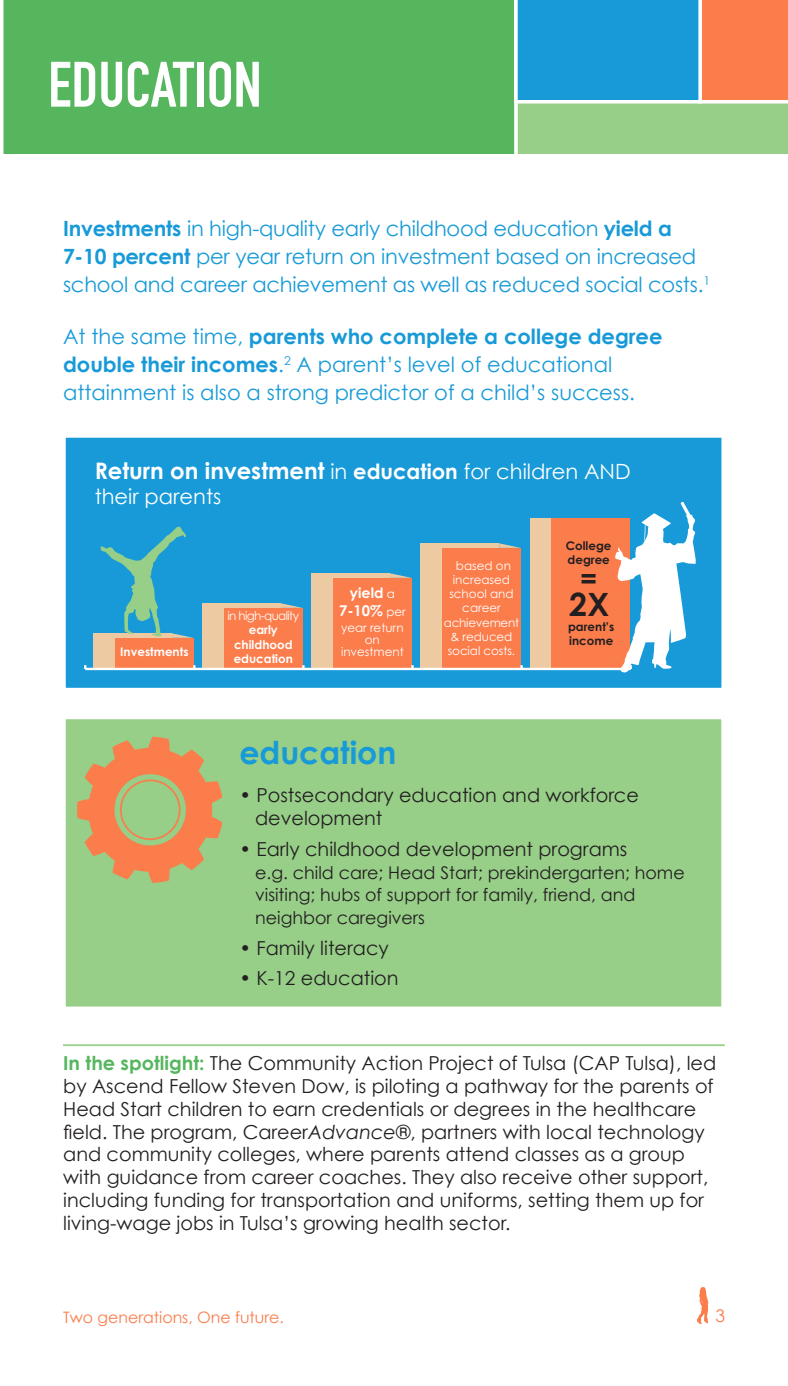
<style>
.page{position:relative;width:788px;height:1386px;background:#fff}
.page>*{position:absolute;margin:0;border:0;box-sizing:border-box;transform-origin:0 0}
.t1{font:63px "DIN Engschrift Std";color:#fff}
.t2{font:700 32.2px "Century Gothic";color:#231f20}
.intro_copy_-_12_16_b{font:700 31.5px "Century Gothic";color:#179ad7}
.t3{font:700 28.53px "Century Gothic";color:#231f20}
.t4{font:700 22.75px "Century Gothic";color:#fff}
.intro_copy_-_12_16_b-2{font:21px/28px "Century Gothic";letter-spacing:-.01em;color:#179ad7}
.t5{font:21px "Century Gothic";color:#fff}
.body_copy_-_11_13_bl{font:19.25px/22.8px "Century Gothic";color:#231f20}
.body_copy_-_11_13_bl-2{font:17.5px/22.8px "Century Gothic";color:#231f20}
.intro_copy_-_10_15_b{font:17.5px "Century Gothic";color:#fb7d4c}
.t6{font:15.75px "Century Gothic";color:#fb7d4c}
.t7{font:700 14.88px "Century Gothic";color:#fff}
.t8{font:700 14.35px "Century Gothic";color:#fff}
.t9{font:11.9px/14.3px "Century Gothic";color:#fff;text-align:center}
.t10{font:700 11.9px/14.3px "Century Gothic";color:#fff;text-align:center}
.t11{font:700 11.9px/14.3px "Century Gothic";color:#231f20}
.s1{font-weight:700}
.s2{font-weight:400;font-size:21px}
.s3{font-size:21px}
.s4{font-weight:400;font-size:11.9px}
.s5{font-weight:400}
.s6{font-weight:700;color:#56b65e}
.s7{font-style:italic}
</style>
<div class="page">
<div style="left:62px;top:716px;width:662px;height:294px;background:#97ce88;border:4px solid #fff"></div>
<div style="left:62px;top:434px;width:662px;height:257px;background:#179ad7;border:4px solid #fff"></div>
<div style="left:3px;top:0;width:511px;height:154px;background:#56b65e"></div>
<svg style="left:514px;top:0;width:274px;height:154px;background:#79a9a2"></svg>
<svg style="left:77px;top:737px;width:145px;height:146px"></svg>
<hr style="left:63px;top:1044px;width:661px;height:2px;background:#97ce88">
<svg style="left:697px;top:1287px;width:11px;height:37px"></svg>
<div style="left:93px;top:633px;width:79px;height:35px;background:#edcaa1"></div>
<div style="left:202px;top:603px;width:79px;height:65px;background:#edcaa1"></div>
<div style="left:311px;top:573px;width:79px;height:95px;background:#edcaa1"></div>
<div style="left:420px;top:543px;width:79px;height:125px;background:#edcaa1"></div>
<div style="left:529px;top:518px;width:79px;height:150px;background:#edcaa1"></div>
<svg style="left:281px;top:603px;width:21px;height:5px"></svg>
<div style="left:115px;top:638px;width:78px;height:30px;background:#fb7d4c"></div>
<div style="left:224px;top:608px;width:78px;height:60px;background:#fb7d4c"></div>
<div style="left:333px;top:578px;width:78px;height:90px;background:#fb7d4c"></div>
<div style="left:442px;top:548px;width:78px;height:120px;background:#fb7d4c"></div>
<div style="left:551px;top:518px;width:78px;height:150px;background:#fb7d4c"></div>
<hr style="left:85px;top:668px;width:545px;height:2px;background:#fff">
<svg style="left:390px;top:573px;width:21px;height:5px"></svg>
<svg style="left:499px;top:543px;width:21px;height:5px"></svg>
<svg style="left:615px;top:502px;width:80px;height:171px"></svg>
<svg style="left:100px;top:527px;width:93px;height:111px"></svg>
<p class="t1" style="left:48px;top:48px;width:215px">EDUCATION</p>
<p class="intro_copy_-_12_16_b-2" style="left:63px;top:214px;width:610px"><span class="s1">Investments</span> in high-quality early childhood education <span class="s1">yield a</span></p>
<p class="intro_copy_-_12_16_b-2" style="left:63px;top:242px;width:648px"><span class="s1">7-10 percent</span> per year return on investment based on increased school and career achievement as well as reduced social costs.<sup>1</sup></p>
<p class="intro_copy_-_12_16_b-2" style="left:63px;top:322px;width:601px">At the same time, <span class="s1">parents who complete a college degree double their incomes</span>.<sup>2</sup> A parent’s level of educational attainment is also a strong predictor of a child’s success.</p>
<p class="t4" style="left:95px;top:456px;width:537px">Return on investment <span class="s2">in</span> <span class="s3">education</span> <span class="s2">for children AND</span></p>
<p class="t5" style="left:95px;top:484px;width:128px">their parents</p>
<p class="t9" style="left:444px;top:558px;width:77px">based on increased school and career achievement &amp; reduced</p>
<p class="t8" style="left:350px;top:584px;width:47px">yield <span class="s4">a</span></p>
<p class="t7" style="left:339px;top:601px;width:68px">7-10% <span class="s4">per</span></p>
<p class="t9" style="left:341px;top:622px;width:64px;line-height:11.9px">year return on investment</p>
<p class="t10" style="left:227px;top:608px;width:73px"><span class="s5">in high-quality </span>early childhood education</p>
<p class="t10" style="left:120px;top:645px;width:70px">Investments</p>
<p class="t9" style="left:447px;top:644px;width:69px">social costs.</p>
<p class="t11" style="left:566px;top:538px;width:47px">College degree</p>
<p class="t3" style="left:580px;top:561px;width:19px">=</p>
<p class="t2" style="left:569px;top:584px;width:42px">2X</p>
<p class="t11" style="left:568px;top:619px;width:48px">parent’s income</p>
<p class="intro_copy_-_12_16_b" style="left:239px;top:733px;width:158px">education</p>
<p class="body_copy_-_11_13_bl" style="left:239px;top:784px;width:401px">• Postsecondary education and workforce</p>
<p class="body_copy_-_11_13_bl" style="left:255px;top:807px;width:129px">development</p>
<p class="body_copy_-_11_13_bl" style="left:239px;top:837px;width:389px">• Early childhood development programs</p>
<p class="body_copy_-_11_13_bl-2" style="left:255px;top:861px;width:431px">e.g. child care; Head Start; prekindergarten; home visiting; hubs of support for family, friend, and neighbor caregivers</p>
<p class="body_copy_-_11_13_bl" style="left:239px;top:936px;width:151px">• Family literacy</p>
<p class="body_copy_-_11_13_bl" style="left:239px;top:967px;width:161px">• K-12 education</p>
<p class="body_copy_-_11_13_bl" style="left:63px;top:1052px;width:654px"><span class="s6">In the spotlight:</span> The Community Action Project of Tulsa (CAP Tulsa), led by Ascend Fellow Steven Dow, is piloting a pathway for the parents of Head Start children to earn credentials or degrees in the healthcare field. The program, Career<span class="s7">Advance</span>®, partners with local technology and community colleges, where parents attend classes as a group with guidance from career coaches. They also receive other support, including funding for transportation and uniforms, setting them up for living-wage jobs in Tulsa’s growing health sector.</p>
<p class="t6" style="left:63px;top:1308px;width:222px">Two generations, One future.</p>
<p class="intro_copy_-_10_15_b" style="left:715px;top:1305px;width:11px">3</p>
</div>
